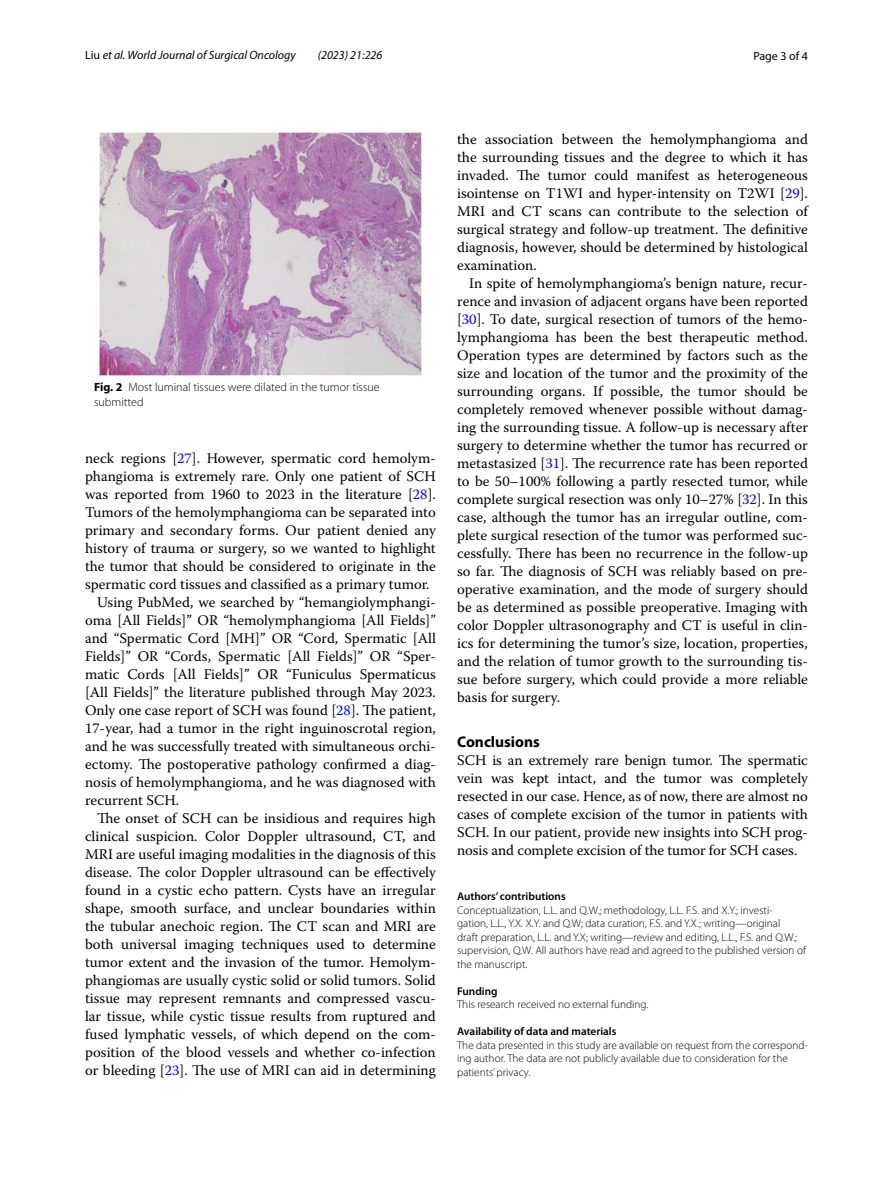
<style>
.page{position:relative;width:893px;height:1187px;background:#fff}
.page>*{position:absolute;margin:0;border:0;box-sizing:border-box;transform-origin:0 0}
.t1{font:700 15.45px "Myriad Pro";color:#000}
.t2{font:14.7px/18px "Warnock Pro";color:#000;text-align:justify}
.t3{font:300 12px/15px "Myriad Pro";color:#000}
.t4{font:italic 12px "Myriad Pro";color:#000}
.t5{font:12px "Myriad Pro";color:#000}
.t6{font:300 11.25px/13.5px "Myriad Pro";color:#000}
.t7{font:600 11.25px "Myriad Pro";color:#000}
.s1{font-style:normal}
.s2{font-weight:700}
.s3{color:#00f}
</style>
<div class="page">
<img style="left:100px;top:133px;width:321px;height:242px">
<p class="t4" style="left:85px;top:48px;width:212px"><span class="s1">Liu</span> et al. World Journal of Surgical Oncology</p>
<p class="t4" style="left:318px;top:48px;width:66px">(2023) 21:226</p>
<p class="t5" style="left:753px;top:48px;width:56px">Page 3 of 4</p>
<p class="t3" style="left:94px;top:379px;width:287px"><span class="s2">Fig. 2</span> Most luminal tissues were dilated in the tumor tissue submitted</p>
<p class="t2" style="left:85px;top:448px;width:352px">neck regions [<span class="s3">27</span>]. However, spermatic cord hemolym-</p>
<p class="t2" style="left:85px;top:466px;width:352px">phangioma is extremely rare. Only one patient of SCH</p>
<p class="t2" style="left:85px;top:484px;width:352px">was reported from 1960 to 2023 in the literature [<span class="s3">28</span>].</p>
<p class="t2" style="left:85px;top:502px;width:352px">Tumors of the hemolymphangioma can be separated into</p>
<p class="t2" style="left:85px;top:520px;width:352px">primary and secondary forms. Our patient denied any</p>
<p class="t2" style="left:85px;top:538px;width:352px">history of trauma or surgery, so we wanted to highlight</p>
<p class="t2" style="left:85px;top:556px;width:352px">the tumor that should be considered to originate in the</p>
<p class="t2" style="left:85px;top:574px;width:346px">spermatic cord tissues and classified as a primary tumor.</p>
<p class="t2" style="left:97px;top:592px;width:340px">Using PubMed, we searched by “hemangiolymphangi-</p>
<p class="t2" style="left:85px;top:610px;width:352px">oma [All Fields]” OR “hemolymphangioma [All Fields]”</p>
<p class="t2" style="left:85px;top:628px;width:352px">and “Spermatic Cord [MH]” OR “Cord, Spermatic [All</p>
<p class="t2" style="left:85px;top:646px;width:352px">Fields]” OR “Cords, Spermatic [All Fields]” OR “Sper-</p>
<p class="t2" style="left:85px;top:664px;width:352px">matic Cords [All Fields]” OR “Funiculus Spermaticus</p>
<p class="t2" style="left:85px;top:682px;width:352px">[All Fields]” the literature published through May 2023.</p>
<p class="t2" style="left:85px;top:700px;width:352px">Only one case report of SCH was found [<span class="s3">28</span>]. The patient,</p>
<p class="t2" style="left:85px;top:718px;width:352px">17-year, had a tumor in the right inguinoscrotal region,</p>
<p class="t2" style="left:85px;top:736px;width:352px">and he was successfully treated with simultaneous orchi-</p>
<p class="t2" style="left:85px;top:754px;width:352px">ectomy. The postoperative pathology confirmed a diag-</p>
<p class="t2" style="left:85px;top:772px;width:352px">nosis of hemolymphangioma, and he was diagnosed with</p>
<p class="t2" style="left:85px;top:790px;width:96px">recurrent SCH.</p>
<p class="t2" style="left:97px;top:808px;width:340px">The onset of SCH can be insidious and requires high</p>
<p class="t2" style="left:85px;top:826px;width:352px">clinical suspicion. Color Doppler ultrasound, CT, and</p>
<p class="t2" style="left:85px;top:844px;width:352px">MRI are useful imaging modalities in the diagnosis of this</p>
<p class="t2" style="left:85px;top:862px;width:352px">disease. The color Doppler ultrasound can be effectively</p>
<p class="t2" style="left:85px;top:880px;width:352px">found in a cystic echo pattern. Cysts have an irregular</p>
<p class="t2" style="left:85px;top:898px;width:352px">shape, smooth surface, and unclear boundaries within</p>
<p class="t2" style="left:85px;top:916px;width:352px">the tubular anechoic region. The CT scan and MRI are</p>
<p class="t2" style="left:85px;top:934px;width:352px">both universal imaging techniques used to determine</p>
<p class="t2" style="left:85px;top:952px;width:352px">tumor extent and the invasion of the tumor. Hemolym-</p>
<p class="t2" style="left:85px;top:970px;width:352px">phangiomas are usually cystic solid or solid tumors. Solid</p>
<p class="t2" style="left:85px;top:988px;width:352px">tissue may represent remnants and compressed vascu-</p>
<p class="t2" style="left:85px;top:1006px;width:352px">lar tissue, while cystic tissue results from ruptured and</p>
<p class="t2" style="left:85px;top:1024px;width:352px">fused lymphatic vessels, of which depend on the com-</p>
<p class="t2" style="left:85px;top:1042px;width:352px">position of the blood vessels and whether co-infection</p>
<p class="t2" style="left:85px;top:1060px;width:352px">or bleeding [<span class="s3">23</span>]. The use of MRI can aid in determining</p>
<p class="t2" style="left:457px;top:130px;width:352px">the association between the hemolymphangioma and the surrounding tissues and the degree to which it has invaded. The tumor could manifest as heterogeneous isointense on T1WI and hyper‑intensity on T2WI [<span class="s3">29</span>].<br>MRI and CT scans can contribute to the selection of surgical strategy and follow-up treatment. The definitive diagnosis, however, should be determined by histological examination.</p>
<p class="t2" style="left:457px;top:274px;width:352px;text-indent:12px">In spite of hemolymphangioma’s benign nature, recur&shy;rence and invasion of adjacent organs have been reported [<span class="s3">30</span>]. To date, surgical resection of tumors of the hemo&shy;lymphangioma has been the best therapeutic method.<br>Operation types are determined by factors such as the size and location of the tumor and the proximity of the surrounding organs. If possible, the tumor should be completely removed whenever possible without damag&shy;ing the surrounding tissue. A follow-up is necessary after surgery to determine whether the tumor has recurred or metastasized [<span class="s3">31</span>]. The recurrence rate has been reported to be 50–100% following a partly resected tumor, while complete surgical resection was only 10–27% [<span class="s3">32</span>]. In this case, although the tumor has an irregular outline, com&shy;plete surgical resection of the tumor was performed suc&shy;cessfully. There has been no recurrence in the follow-up so far. The diagnosis of SCH was reliably based on pre&shy;operative examination, and the mode of surgery should be as determined as possible preoperative. Imaging with color Doppler ultrasonography and CT is useful in clin&shy;ics for determining the tumor’s size, location, properties, and the relation of tumor growth to the surrounding tis&shy;sue before surgery, which could provide a more reliable basis for surgery.</p>
<p class="t1" style="left:457px;top:731px;width:84px">Conclusions</p>
<p class="t2" style="left:457px;top:751px;width:352px">SCH is an extremely rare benign tumor. The spermatic vein was kept intact, and the tumor was completely resected in our case. Hence, as of now, there are almost no cases of complete excision of the tumor in patients with SCH. In our patient, provide new insights into SCH prog&shy;nosis and complete excision of the tumor for SCH cases.</p>
<p class="t7" style="left:457px;top:889px;width:110px">Authors’ contributions</p>
<p class="t6" style="left:457px;top:903px;width:350px">Conceptualization, L.L. and Q.W.; methodology, L.L. F.S. and X.Y.; investi&shy;gation, L.L., Y.X. X.Y. and Q.W; data curation, F.S. and Y.X.; writing—original<br>draft preparation, L.L. and Y.X; writing—review and editing, L.L., F.S. and Q.W.; supervision, Q.W. All authors have read and agreed to the published version of the manuscript.</p>
<p class="t7" style="left:457px;top:983px;width:42px">Funding</p>
<p class="t6" style="left:457px;top:997px;width:193px">This research received no external funding.</p>
<p class="t7" style="left:457px;top:1024px;width:161px">Availability of data and materials</p>
<p class="t6" style="left:457px;top:1038px;width:352px">The data presented in this study are available on request from the correspond&shy;ing author. The data are not publicly available due to consideration for the patients’ privacy.</p>
</div>
